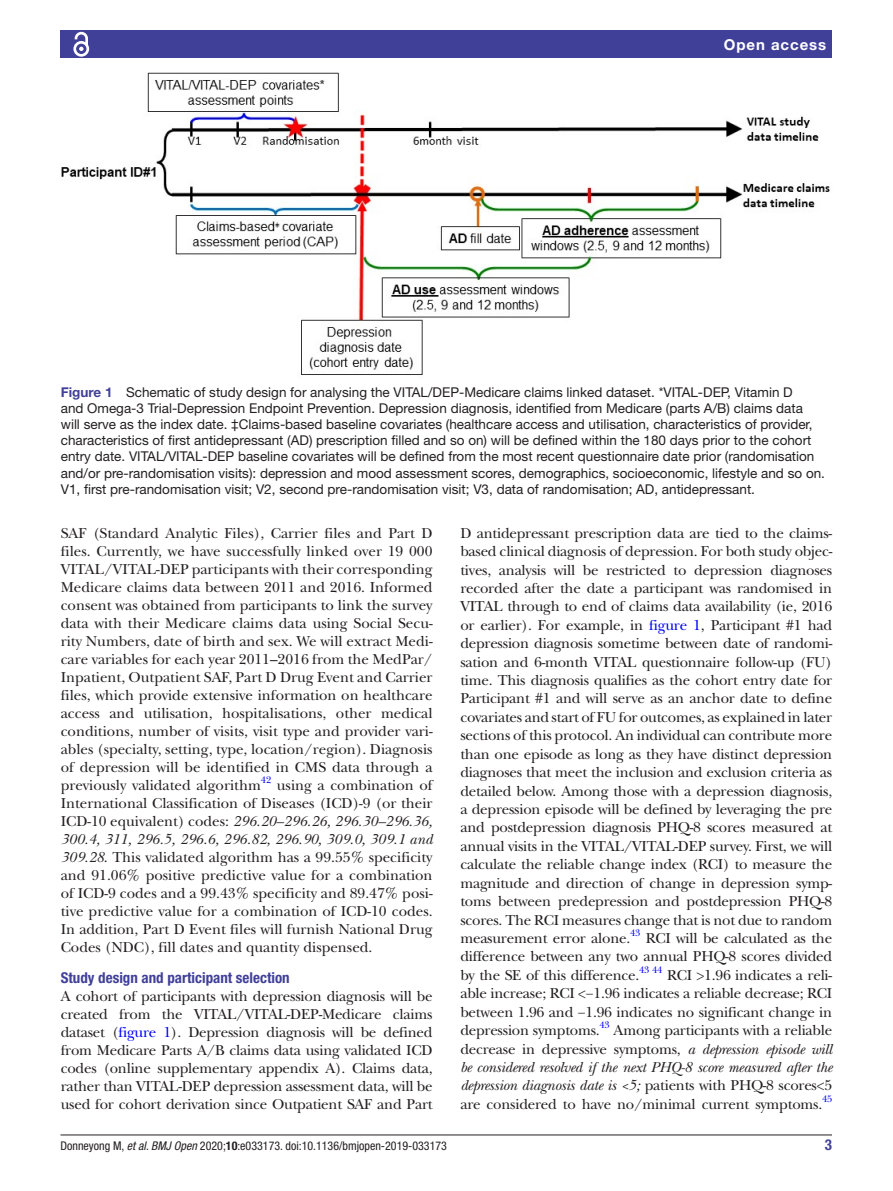
<style>
.page{position:relative;width:893px;height:1191px;background:#fff}
.page>*{position:absolute;margin:0;border:0;box-sizing:border-box;transform-origin:0 0}
.t1{font:15px/18.5px "New Baskerville";letter-spacing:-.015em;color:#231f20;text-align:justify}
.t2{font:700 condensed 15px "Helvetica Neue LT Std";color:#414099}
.t3{font:700 15px "Helvetica Neue LT Std";letter-spacing:.065em;color:#fff}
.t4{font:13.5px/16.2px "Helvetica Neue LT Std";color:#231f20}
.t5{font:condensed 12px "Helvetica Neue LT Std";color:#231f20}
.t6{font:9.9px "New Baskerville";letter-spacing:-.015em;color:#00f}
.s1{font-weight:700;color:#414099}
.s2{color:#00f}
.s3{font-style:italic}
.s4{font-weight:700}
</style>
<div class="page">
<hr style="left:61px;top:1134px;width:771px;height:1px;background:#231f20">
<div style="left:61px;top:31px;width:771px;height:27px;background:#414099"></div>
<svg style="left:73px;top:31px;width:17px;height:26px"></svg>
<img style="left:61px;top:73px;width:769px;height:302px">
<p class="t3" style="left:724px;top:35px;width:104px">Open access</p>
<p class="t4" style="left:61px;top:383px;width:766px"><span class="s1">Figure 1</span> Schematic of study design for analysing the VITAL/DEP-Medicare claims linked dataset. *VITAL-DEP, Vitamin D<br>and Omega-3 Trial-Depression Endpoint Prevention. Depression diagnosis, identified from Medicare (parts A/B) claims data will serve as the index date. ‡Claims-based baseline covariates (healthcare access and utilisation, characteristics of provider, characteristics of first antidepressant (AD) prescription filled and so on) will be defined within the 180 days prior to the cohort entry date. VITAL/VITAL-DEP baseline covariates will be defined from the most recent questionnaire date prior (randomisation and/or pre-randomisation visits): depression and mood assessment scores, demographics, socioeconomic, lifestyle and so on.<br>V1, first pre-randomisation visit; V2, second pre-randomisation visit; V3, data of randomisation; AD, antidepressant.</p>
<p class="t1" style="left:61px;top:524px;width:373px;line-height:18px">SAF (Standard Analytic Files), Carrier files and Part D files. Currently, we have successfully linked over 19 000<br>VITAL/VITAL-DEP participants with their corresponding Medicare claims data between 2011 and 2016. Informed consent was obtained from participants to link the survey data with their Medicare claims data using Social Secu&shy;rity Numbers, date of birth and sex. We will extract Medi&shy;care variables for each year 2011–2016 from the MedPar/ Inpatient, Outpatient SAF, Part D Drug Event and Carrier files, which provide extensive information on healthcare access and utilisation, hospitalisations, other medical conditions, number of visits, visit type and provider vari&shy;ables (specialty, setting, type, location/region). Diagnosis of depression will be identified in CMS data through a previously validated algorithm</p>
<p class="t1" style="left:460px;top:523px;width:373px">D antidepressant prescription data are tied to the claims&shy;based clinical diagnosis of depression. For both study objec&shy;tives, analysis will be restricted to depression diagnoses recorded after the date a participant was randomised in VITAL through to end of claims data availability (ie, 2016 or earlier). For example, in <span class="s2">figure 1</span>, Participant #1 had depression diagnosis sometime between date of randomi&shy;sation and 6-month VITAL questionnaire follow-up (FU) time. This diagnosis qualifies as the cohort entry date for Participant #1 and will serve as an anchor date to define covariates and start of FU for outcomes, as explained in later sections of this protocol. An individual can contribute more than one episode as long as they have distinct depression diagnoses that meet the inclusion and exclusion criteria as detailed below. Among those with a depression diagnosis, a depression episode will be defined by leveraging the pre and postdepression diagnosis PHQ-8 scores measured at annual visits in the VITAL/VITAL-DEP survey. First, we will calculate the reliable change index (RCI) to measure the magnitude and direction of change in depression symp&shy;toms between predepression and postdepression PHQ-8 scores. The RCI measures change that is not due to random measurement error alone.</p>
<p class="t6" style="left:261px;top:774px;width:12px">42</p>
<p class="t1" style="left:61px;top:776px;width:373px;line-height:18px;text-indent:216px">using a combination of International Classification of Diseases (ICD)-9 (or their ICD-10 equivalent) codes: <span class="s3">296.20–296.26, 296.30–296.36, 300.4, 311, 296.5, 296.6, 296.82, 296.90, 309.0, 309.1 and 309.28</span>. This validated algorithm has a 99.55% specificity and 91.06% positive predictive value for a combination of ICD-9 codes and a 99.43% specificity and 89.47% posi&shy;tive predictive value for a combination of ICD-10 codes.<br>In addition, Part D Event files will furnish National Drug Codes (NDC), fill dates and quantity dispensed.</p>
<p class="t2" style="left:61px;top:969px;width:230px">Study design and participant selection</p>
<p class="t1" style="left:61px;top:987px;width:373px;line-height:18px">A cohort of participants with depression diagnosis will be created from the VITAL/VITAL-DEP-Medicare claims dataset (<span class="s2">figure 1</span>). Depression diagnosis will be defined from Medicare Parts A/B claims data using validated ICD codes (online supplementary appendix A). Claims data, rather than VITAL-DEP depression assessment data, will be used for cohort derivation since Outpatient SAF and Part</p>
<p class="t6" style="left:630px;top:927px;width:12px">43</p>
<p class="t1" style="left:460px;top:929px;width:373px;text-indent:185px">RCI will be calculated as the difference between any two annual PHQ-8 scores divided by the SE of this difference.</p>
<p class="t6" style="left:639px;top:964px;width:25px">43 44</p>
<p class="t1" style="left:460px;top:966px;width:373px;text-indent:207px">RCI &gt;1.96 indicates a reli&shy;able increase; RCI &lt;−1.96 indicates a reliable decrease; RCI between 1.96 and −1.96 indicates no significant change in depression symptoms.</p>
<p class="t6" style="left:600px;top:1019px;width:12px">43</p>
<p class="t1" style="left:460px;top:1021px;width:373px;text-indent:153px">Among participants with a reliable decrease in depressive symptoms, <span class="s3">a depression episode will be considered resolved if the next PHQ-8 score measured after the depression diagnosis date is &lt;5;</span> patients with PHQ-8 scores&lt;5 are considered to have no/minimal current symptoms.</p>
<p class="t6" style="left:822px;top:1093px;width:12px">45</p>
<p class="t5" style="left:61px;top:1138px;width:388px">Donneyong M, <span class="s3">et al</span>. <span class="s3">BMJ Open</span> 2020;<span class="s4">10</span>:e033173. doi:10.1136/bmjopen-2019-033173</p>
<p class="t2" style="left:825px;top:1135px;width:9px">3</p>
</div>
